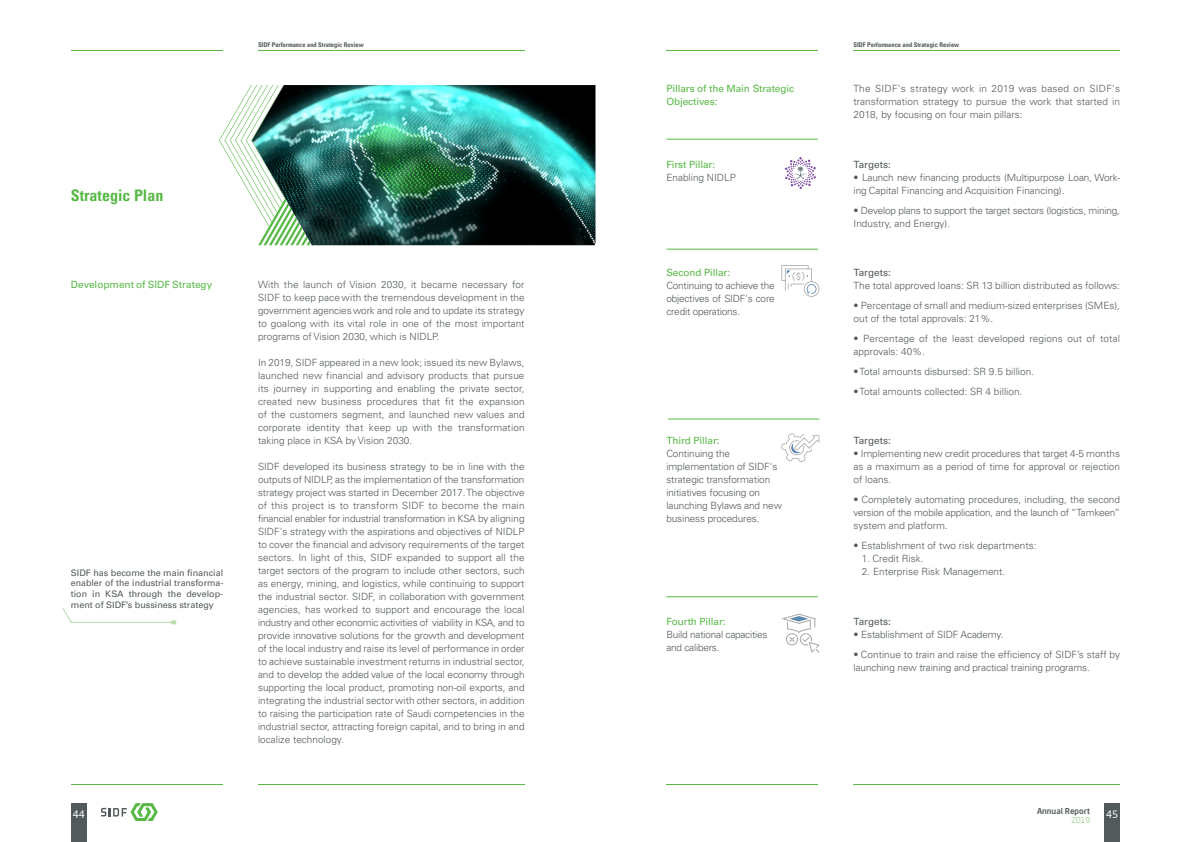
<style>
.page{position:relative;width:1191px;height:842px;background:#fff}
.page>*{position:absolute;margin:0;border:0;box-sizing:border-box;transform-origin:0 0}
.t1{font:700 condensed 16px "Univers";color:#58b947}
.t2{font:300 10px/13px "Univers";color:#535a5b;text-align:justify}
.t3{font:10px/13px "Univers";letter-spacing:-.01em;color:#58b947}
.t4{font:300 10px/13px "Univers";letter-spacing:-.02em;color:#535a5b}
.t5{font:10px "Univers";color:#535a5b}
.t6{font:10px "Neo Sans Arabic";color:#fff}
.t7{font:9px/10.8px "Univers";color:#535a5b;text-align:justify}
.t8{font:500 8px "Neo Sans Arabic";color:#535a5b}
.t9{font:300 8px "Neo Sans Arabic";color:#58b947}
.t10{font:700 condensed 6.5px "Univers";color:#535a5b}
</style>
<div class="page">
<hr style="left:853px;top:50px;width:267px;height:1px;background:#58b947">
<hr style="left:853px;top:784px;width:267px;height:1px;background:#58b947">
<hr style="left:666px;top:50px;width:152px;height:1px;background:#58b947">
<hr style="left:666px;top:784px;width:152px;height:1px;background:#58b947">
<hr style="left:258px;top:50px;width:266px;height:1px;background:#58b947">
<hr style="left:258px;top:784px;width:266px;height:1px;background:#58b947">
<hr style="left:71px;top:50px;width:152px;height:1px;background:#58b947">
<hr style="left:71px;top:784px;width:152px;height:1px;background:#58b947">
<svg style="left:101px;top:803px;width:57px;height:18px"></svg>
<div style="left:1104px;top:803px;width:16px;height:39px;background:#535a5b"></div>
<div style="left:71px;top:803px;width:16px;height:39px;background:#535a5b"></div>
<svg style="left:219px;top:85px;width:33px;height:113px"></svg>
<img style="left:252px;top:85px;width:343px;height:160px">
<svg style="left:62px;top:608px;width:115px;height:17px"></svg>
<hr style="left:666px;top:139px;width:152px;height:1px;background:#58b947">
<hr style="left:666px;top:249px;width:152px;height:1px;background:#58b947">
<hr style="left:668px;top:419px;width:151px;height:1px;background:#58b947">
<hr style="left:666px;top:597px;width:152px;height:1px;background:#58b947">
<svg style="left:784px;top:157px;width:32px;height:32px"></svg>
<svg style="left:781px;top:265px;width:38px;height:32px"></svg>
<svg style="left:781px;top:433px;width:38px;height:29px"></svg>
<svg style="left:781px;top:614px;width:38px;height:38px"></svg>
<p class="t10" style="left:258px;top:41px;width:107px">SIDF Performance and Strategic Review</p>
<p class="t10" style="left:853px;top:41px;width:107px">SIDF Performance and Strategic Review</p>
<h1 class="t1" style="left:71px;top:186px;width:94px">Strategic Plan</h1>
<p class="t3" style="left:71px;top:278px;width:143px">Development of SIDF Strategy</p>
<p class="t7" style="left:71px;top:567px;width:154px">SIDF has become the main financial enabler of the industrial transforma&shy;tion in KSA through the develop&shy;ment of SIDF’s bussiness strategy</p>
<p class="t2" style="left:258px;top:278px;width:268px">With the launch of Vision 2030, it became necessary for SIDF to keep pace with the tremendous development in the government agencies work and role and to update its strategy to goalong with its vital role in one of the most important programs of Vision 2030, which is NIDLP.</p>
<p class="t2" style="left:258px;top:356px;width:268px">In 2019, SIDF appeared in a new look; issued its new Bylaws, launched new financial and advisory products that pursue its journey in supporting and enabling the private sector, created new business procedures that fit the expansion of the customers segment, and launched new values and corporate identity that keep up with the transformation taking place in KSA by Vision 2030.</p>
<p class="t2" style="left:258px;top:460px;width:268px">SIDF developed its business strategy to be in line with the outputs of NIDLP, as the implementation of the transformation strategy project was started in December 2017. The objective of this project is to transform SIDF to become the main financial enabler for industrial transformation in KSA by aligning SIDF's strategy with the aspirations and objectives of NIDLP to cover the financial and advisory requirements of the target sectors. In light of this, SIDF expanded to support all the target sectors of the program to include other sectors, such as energy, mining, and logistics, while continuing to support the industrial sector. SIDF, in collaboration with government agencies, has worked to support and encourage the local industry and other economic activities of viability in KSA, and to provide innovative solutions for the growth and development of the local industry and raise its level of performance in order to achieve sustainable investment returns in industrial sector, and to develop the added value of the local economy through supporting the local product, promoting non-oil exports, and integrating the industrial sector with other sectors, in addition to raising the participation rate of Saudi competencies in the industrial sector, attracting foreign capital, and to bring in and localize technology.</p>
<p class="t3" style="left:666px;top:82px;width:129px">Pillars of the Main Strategic<br>Objectives:</p>
<p class="t2" style="left:853px;top:82px;width:268px">The SIDF's strategy work in 2019 was based on SIDF's transformation strategy to pursue the work that started in 2018, by focusing on four main pillars:</p>
<p class="t3" style="left:666px;top:158px;width:50px">First Pillar:</p>
<p class="t2" style="left:666px;top:171px;width:71px">Enabling NIDLP</p>
<p class="t5" style="left:853px;top:158px;width:39px">Targets:</p>
<p class="t2" style="left:853px;top:171px;width:268px">• Launch new financing products (Multipurpose Loan, Work&shy;ing Capital Financing and Acquisition Financing).</p>
<p class="t4" style="left:853px;top:204px;width:268px">• Develop plans to support the target sectors (logistics, mining,<br>Industry, and Energy).</p>
<p class="t3" style="left:666px;top:266px;width:65px">Second Pillar:</p>
<p class="t2" style="left:666px;top:279px;width:110px">Continuing to achieve the objectives of SIDF's core credit operations.</p>
<p class="t5" style="left:853px;top:266px;width:39px">Targets:</p>
<p class="t2" style="left:853px;top:279px;width:268px">The total approved loans: SR 13 billion distributed as follows:</p>
<p class="t2" style="left:853px;top:299px;width:268px">• Percentage of small and medium-sized enterprises (SMEs), out of the total approvals: 21%.</p>
<p class="t2" style="left:853px;top:332px;width:268px">• Percentage of the least developed regions out of total approvals: 40%.</p>
<p class="t2" style="left:853px;top:365px;width:182px">• Total amounts disbursed: SR 9.5 billion.</p>
<p class="t2" style="left:853px;top:385px;width:170px">• Total amounts collected: SR 4 billion.</p>
<p class="t3" style="left:666px;top:434px;width:55px">Third Pillar:</p>
<p class="t2" style="left:666px;top:447px;width:117px;text-align:left">Continuing the implementation of SIDF's strategic transformation initiatives focusing on launching Bylaws and new business procedures.</p>
<p class="t5" style="left:853px;top:435px;width:39px">Targets:</p>
<p class="t2" style="left:853px;top:447px;width:268px">• Implementing new credit procedures that target 4-5 months as a maximum as a period of time for approval or rejection of loans.</p>
<p class="t2" style="left:853px;top:493px;width:268px">• Completely automating procedures, including, the second version of the mobile application, and the launch of “Tamkeen” system and platform.</p>
<p class="t2" style="left:853px;top:539px;width:184px">• Establishment of two risk departments:</p>
<p class="t2" style="left:862px;top:552px;width:63px">1. Credit Risk.</p>
<p class="t2" style="left:862px;top:565px;width:145px">2. Enterprise Risk Management.</p>
<p class="t3" style="left:666px;top:614px;width:61px">Fourth Pillar:</p>
<p class="t4" style="left:666px;top:627px;width:103px">Build national capacities and calibers.</p>
<p class="t5" style="left:853px;top:615px;width:39px">Targets:</p>
<p class="t2" style="left:853px;top:627px;width:152px">• Establishment of SIDF Academy.</p>
<p class="t2" style="left:853px;top:647px;width:268px">• Continue to train and raise the efficiency of SIDF’s staff by launching new training and practical training programs.</p>
<p class="t8" style="left:1037px;top:805px;width:55px">Annual Report</p>
<p class="t9" style="left:1071px;top:814px;width:20px">2019</p>
<p class="t6" style="left:73px;top:807px;width:14px">44</p>
<p class="t6" style="left:1106px;top:807px;width:14px">45</p>
</div>
